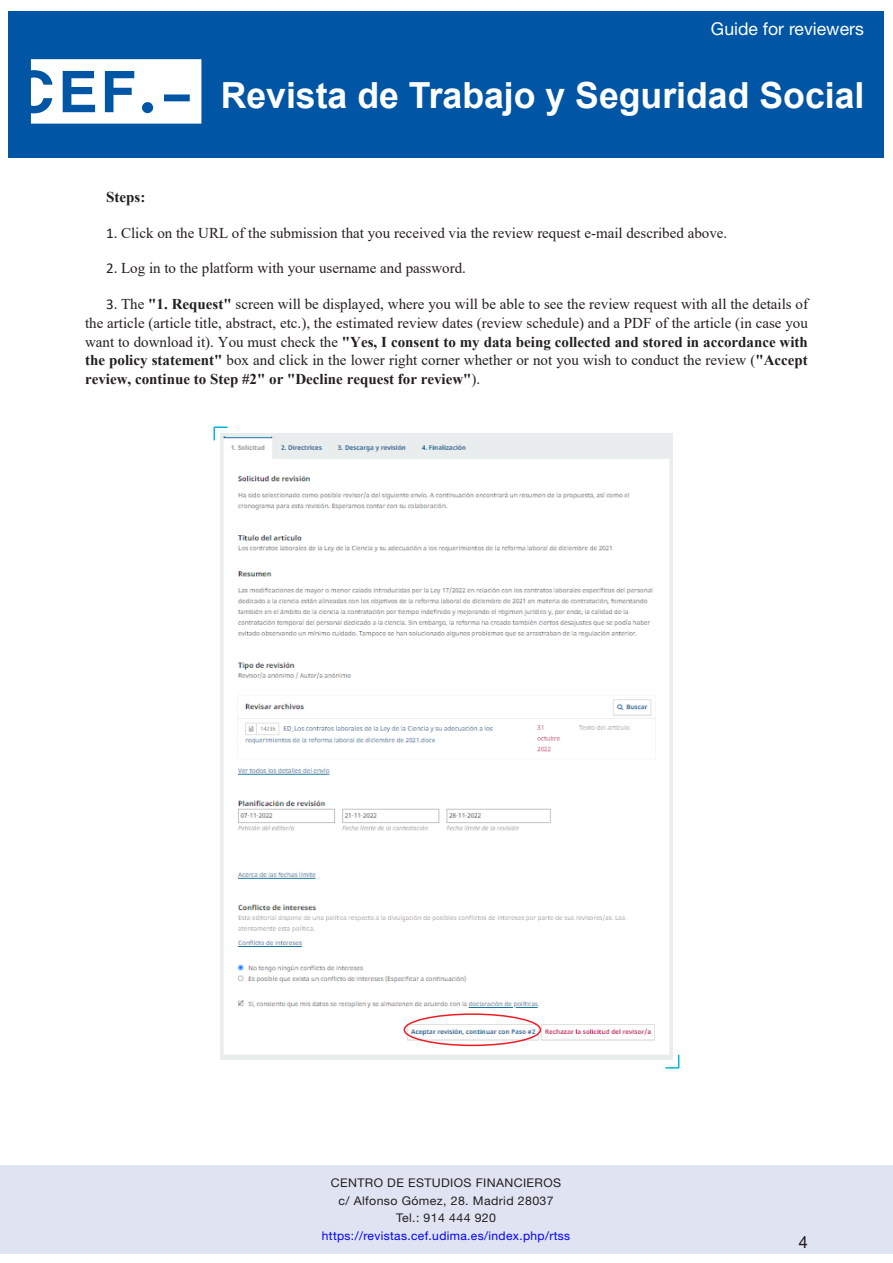
<style>
.page{position:relative;width:893px;height:1263px;background:#fff}
.page>*{position:absolute;margin:0;border:0;box-sizing:border-box;transform-origin:0 0}
.t1{font:700 36px "Arial";color:#fff}
.t2{font:17.7px "Helvetica Neue LT Std";color:#fff}
.t3{font:16.5px "Arial";color:#231f20}
.texto_normal{font:15px/18.8px "Times New Roman";color:#231f20;text-align:justify}
.texto_normal-2{font:700 15px "Times New Roman";color:#231f20}
.t4{font:12px/17.7px "Helvetica Neue LT Std";letter-spacing:.03em;color:#231f20;text-align:center}
.t5{font:12px "Helvetica Neue LT Std";letter-spacing:.03em;color:#00f}
.s1{font-family:"Calibri"}
.s2{font-weight:700}
</style>
<div class="page">
<div style="left:0;top:1165px;width:893px;height:88px;background:#e0e4f2"></div>
<div style="left:9px;top:11px;width:875px;height:146px;background:#0155a5"></div>
<svg style="left:31px;top:59px;width:170px;height:65px"></svg>
<img style="left:220px;top:433px;width:452px;height:626px">
<svg style="left:213px;top:426px;width:16px;height:15px"></svg>
<svg style="left:664px;top:1054px;width:16px;height:15px"></svg>
<div style="left:404px;top:1013px;width:137px;height:33px;border:2px solid #ee1d23;border-radius:50%"></div>
<svg style="left:239px;top:1000px;width:5px;height:5px"></svg>
<p class="t2" style="left:711px;top:18px;width:154px">Guide for reviewers</p>
<h1 class="t1" style="left:221px;top:70px;width:645px">Revista de Trabajo y Seguridad Social</h1>
<p class="texto_normal-2" style="left:106px;top:186px;width:41px">Steps:</p>
<p class="texto_normal" style="left:106px;top:223px;width:622px"><span class="s1">1.</span> Click on the URL of the submission that you received via the review request e-mail described above.</p>
<p class="texto_normal" style="left:106px;top:258px;width:361px"><span class="s1">2.</span> Log in to the platform with your username and password.</p>
<p class="texto_normal" style="left:85px;top:294px;width:724px;text-indent:21px"><span class="s1">3.</span> The <span class="s2">"1. Request"</span> screen will be displayed, where you will be able to see the review request with all the details of the article (article title, abstract, etc.), the estimated review dates (review schedule) and a PDF of the article (in case you want to download it). You must check the <span class="s2">"Yes, I consent to my data being collected and stored in accordance with the policy statement"</span> box and click in the lower right corner whether or not you wish to conduct the review (<span class="s2">"Accept review, continue to Step #2" or "Decline request for review"</span>).</p>
<p class="t4" style="left:331px;top:1173px;width:232px">CENTRO DE ESTUDIOS FINANCIEROS c/ Alfonso Gómez, 28. Madrid 28037<br>Tel.: 914 444 920</p>
<p class="t5" style="left:322px;top:1229px;width:250px">https://revistas.cef.udima.es/index.php/rtss</p>
<p class="t3" style="left:799px;top:1230px;width:11px">4</p>
</div>
